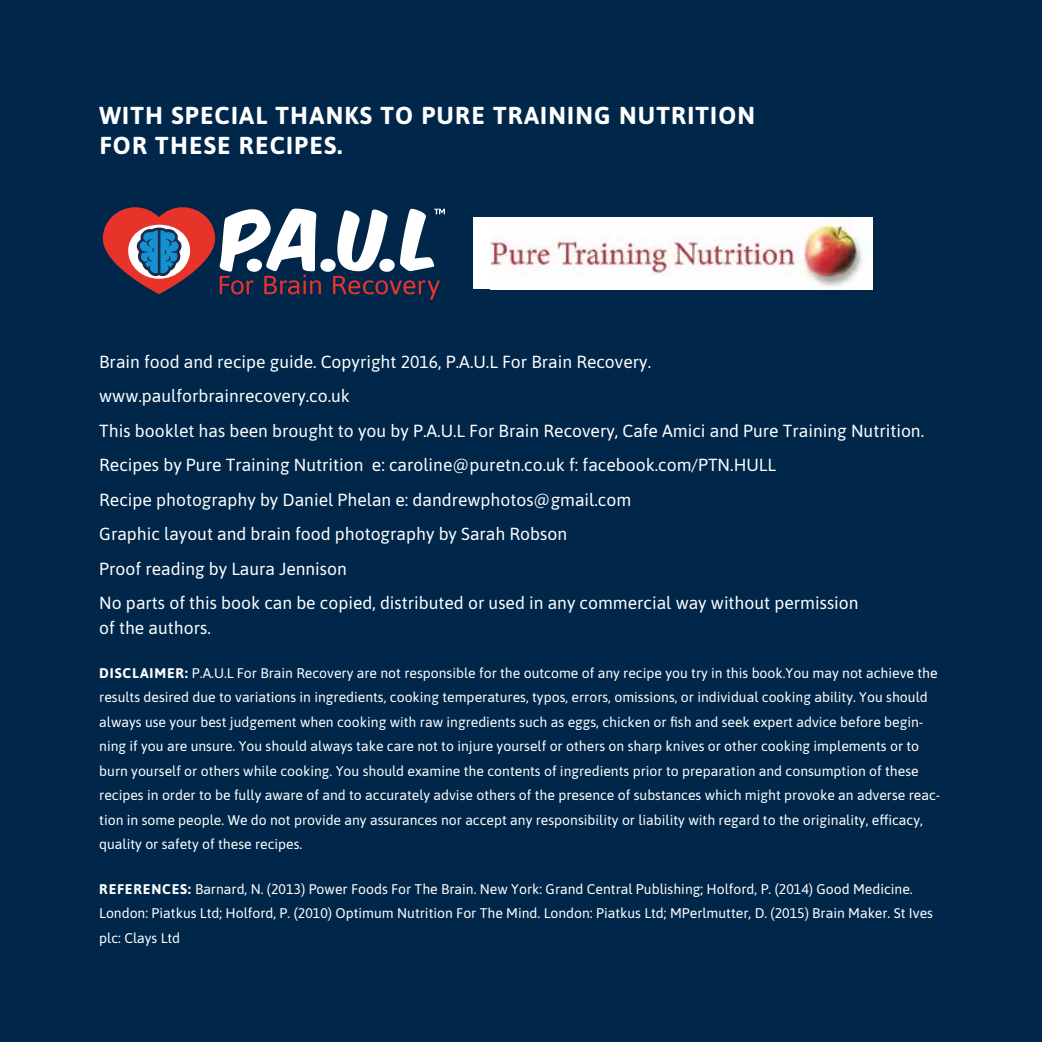
<style>
.page{position:relative;width:1042px;height:1042px;background:#00274a}
.page>*{position:absolute;margin:0;border:0;box-sizing:border-box;transform-origin:0 0}
.t1{font:700 24.5px/29.4px "Asap";letter-spacing:.05em;color:#fff}
.t2{font:17.5px/34.5px "Asap";color:#fff}
.t3{font:14px/24.5px "Asap";color:#fff}
.s1{font-weight:700}
</style>
<div class="page">
<div style="left:473px;top:217px;width:399px;height:72px;background:#fff"></div>
<img style="left:490px;top:219px;width:373px;height:67px">
<svg style="left:103px;top:207px;width:342px;height:93px"></svg>
<h1 class="t1" style="left:99px;top:100px;width:657px">WITH SPECIAL THANKS TO PURE TRAINING NUTRITION<br>FOR THESE RECIPES.</h1>
<p class="t2" style="left:99px;top:344px;width:826px">Brain food and recipe guide. Copyright 2016, P.A.U.L For Brain Recovery.<br>www.paulforbrainrecovery.co.uk<br>This booklet has been brought to you by P.A.U.L For Brain Recovery, Cafe Amici and Pure Training Nutrition.<br>Recipes by Pure Training Nutrition e: caroline@puretn.co.uk f: facebook.com/PTN.HULL<br>Recipe photography by Daniel Phelan e: dandrewphotos@gmail.com<br>Graphic layout and brain food photography by Sarah Robson<br>Proof reading by Laura Jennison<br>No parts of this book can be copied, distributed or used in any commercial way without permission</p>
<p class="t2" style="left:99px;top:609px;width:113px">of the authors.</p>
<p class="t3" style="left:99px;top:660px;width:842px"><span class="s1">DISCLAIMER:</span> P.A.U.L For Brain Recovery are not responsible for the outcome of any recipe you try in this book.You may not achieve the results desired due to variations in ingredients, cooking temperatures, typos, errors, omissions, or individual cooking ability. You should always use your best judgement when cooking with raw ingredients such as eggs, chicken or fish and seek expert advice before begin&shy;ning if you are unsure. You should always take care not to injure yourself or others on sharp knives or other cooking implements or to burn yourself or others while cooking. You should examine the contents of ingredients prior to preparation and consumption of these recipes in order to be fully aware of and to accurately advise others of the presence of substances which might provoke an adverse reac&shy;tion in some people. We do not provide any assurances nor accept any responsibility or liability with regard to the originality, efficacy, quality or safety of these recipes.</p>
<p class="t3" style="left:99px;top:876px;width:835px"><span class="s1">REFERENCES:</span> Barnard, N. (2013) Power Foods For The Brain. New York: Grand Central Publishing; Holford, P. (2014) Good Medicine.<br>London: Piatkus Ltd; Holford, P. (2010) Optimum Nutrition For The Mind. London: Piatkus Ltd; MPerlmutter, D. (2015) Brain Maker. St Ives plc: Clays Ltd</p>
</div>
